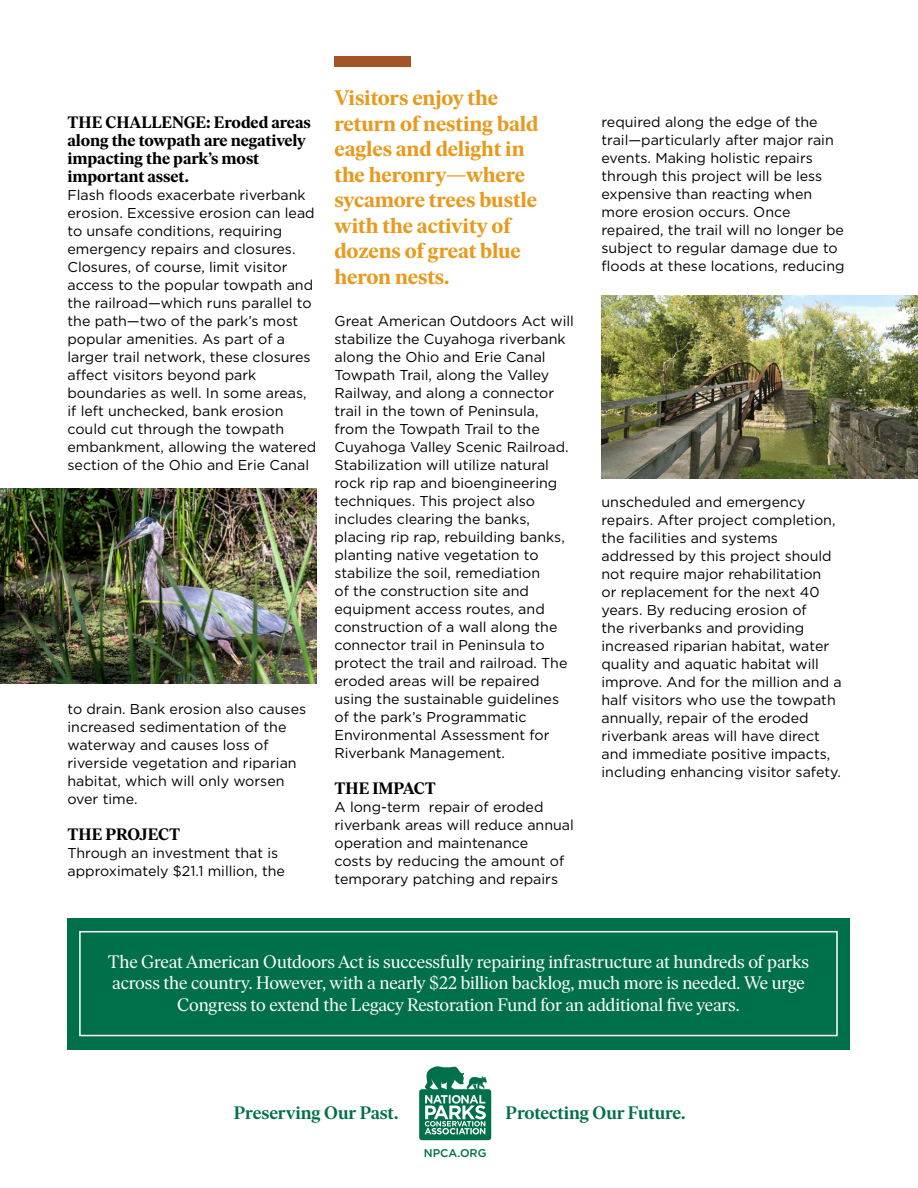
<style>
.page{position:relative;width:918px;height:1188px;background:#fff}
.page>*{position:absolute;margin:0;border:0;box-sizing:border-box;transform-origin:0 0}
.t1{font:700 21px/25.5px "Ivar Headline";letter-spacing:-.005em;color:#e89a1e}
.t2{font:18px/21.6px "Ivar Headline";letter-spacing:-.005em;color:#fff;text-align:center}
.t3{font:600 18px "Ivar Headline";color:#00704a}
.t4{font:700 16.5px/18px "Ivar Headline";color:#000}
.t5{font:14.25px/18px "Gotham";color:#000}
.t6{font:500 11.25px "Gotham";color:#00704a}
</style>
<div class="page">
<div style="left:334px;top:56px;width:77px;height:11px;background:#a45525"></div>
<img style="left:602px;top:295px;width:316px;height:183px">
<img style="left:0;top:488px;width:316px;height:196px">
<svg style="left:419px;top:1066px;width:72px;height:74px"></svg>
<div style="left:68px;top:918px;width:782px;height:132px;background:#00704a"></div>
<div style="left:79px;top:931px;width:759px;height:105px;border:2px solid #fff"></div>
<p class="t4" style="left:68px;top:113px;width:245px">THE CHALLENGE: Eroded areas along the towpath are negatively impacting the park’s most important asset.</p>
<p class="t5" style="left:68px;top:186px;width:250px">Flash floods exacerbate riverbank erosion. Excessive erosion can lead to unsafe conditions, requiring emergency repairs and closures.<br>Closures, of course, limit visitor access to the popular towpath and the railroad—which runs parallel to the path—two of the park’s most popular amenities. As part of a larger trail network, these closures affect visitors beyond park boundaries as well. In some areas, if left unchecked, bank erosion could cut through the towpath embankment, allowing the watered section of the Ohio and Erie Canal</p>
<p class="t5" style="left:68px;top:700px;width:240px">to drain. Bank erosion also causes increased sedimentation of the waterway and causes loss of riverside vegetation and riparian habitat, which will only worsen over time.</p>
<p class="t4" style="left:68px;top:826px;width:114px">THE PROJECT</p>
<p class="t5" style="left:68px;top:844px;width:219px">Through an investment that is approximately $21.1 million, the</p>
<h1 class="t1" style="left:334px;top:85px;width:205px">Visitors enjoy the return of nesting bald eagles and delight in the heronry—where sycamore trees bustle with the activity of dozens of great blue heron nests.</h1>
<p class="t5" style="left:335px;top:312px;width:241px">Great American Outdoors Act will stabilize the Cuyahoga riverbank along the Ohio and Erie Canal<br>Towpath Trail, along the Valley<br>Railway, and along a connector trail in the town of Peninsula, from the Towpath Trail to the<br>Cuyahoga Valley Scenic Railroad.<br>Stabilization will utilize natural rock rip rap and bioengineering techniques. This project also includes clearing the banks, placing rip rap, rebuilding banks, planting native vegetation to stabilize the soil, remediation<br>of the construction site and equipment access routes, and construction of a wall along the connector trail in Peninsula to protect the trail and railroad. The eroded areas will be repaired using the sustainable guidelines of the park’s Programmatic<br>Environmental Assessment for<br>Riverbank Management.</p>
<p class="t4" style="left:334px;top:780px;width:103px">THE IMPACT</p>
<p class="t5" style="left:334px;top:798px;width:241px">A long-term repair of eroded riverbank areas will reduce annual operation and maintenance<br>costs by reducing the amount of temporary patching and repairs</p>
<p class="t5" style="left:602px;top:113px;width:245px">required along the edge of the trail—particularly after major rain events. Making holistic repairs through this project will be less expensive than reacting when more erosion occurs. Once repaired, the trail will no longer be subject to regular damage due to floods at these locations, reducing</p>
<p class="t5" style="left:602px;top:493px;width:242px">unscheduled and emergency repairs. After project completion, the facilities and systems addressed by this project should not require major rehabilitation<br>or replacement for the next 40 years. By reducing erosion of<br>the riverbanks and providing increased riparian habitat, water quality and aquatic habitat will improve. And for the million and a half visitors who use the towpath annually, repair of the eroded riverbank areas will have direct and immediate positive impacts, including enhancing visitor safety.</p>
<p class="t2" style="left:108px;top:951px;width:703px">The Great American Outdoors Act is successfully repairing infrastructure at hundreds of parks across the country. However, with a nearly $22 billion backlog, much more is needed. We urge<br>Congress to extend the Legacy Restoration Fund for an additional five years.</p>
<p class="t3" style="left:234px;top:1103px;width:166px">Preserving Our Past.</p>
<p class="t3" style="left:506px;top:1103px;width:181px">Protecting Our Future.</p>
<p class="t6" style="left:424px;top:1146px;width:64px">NPCA.ORG</p>
</div>
